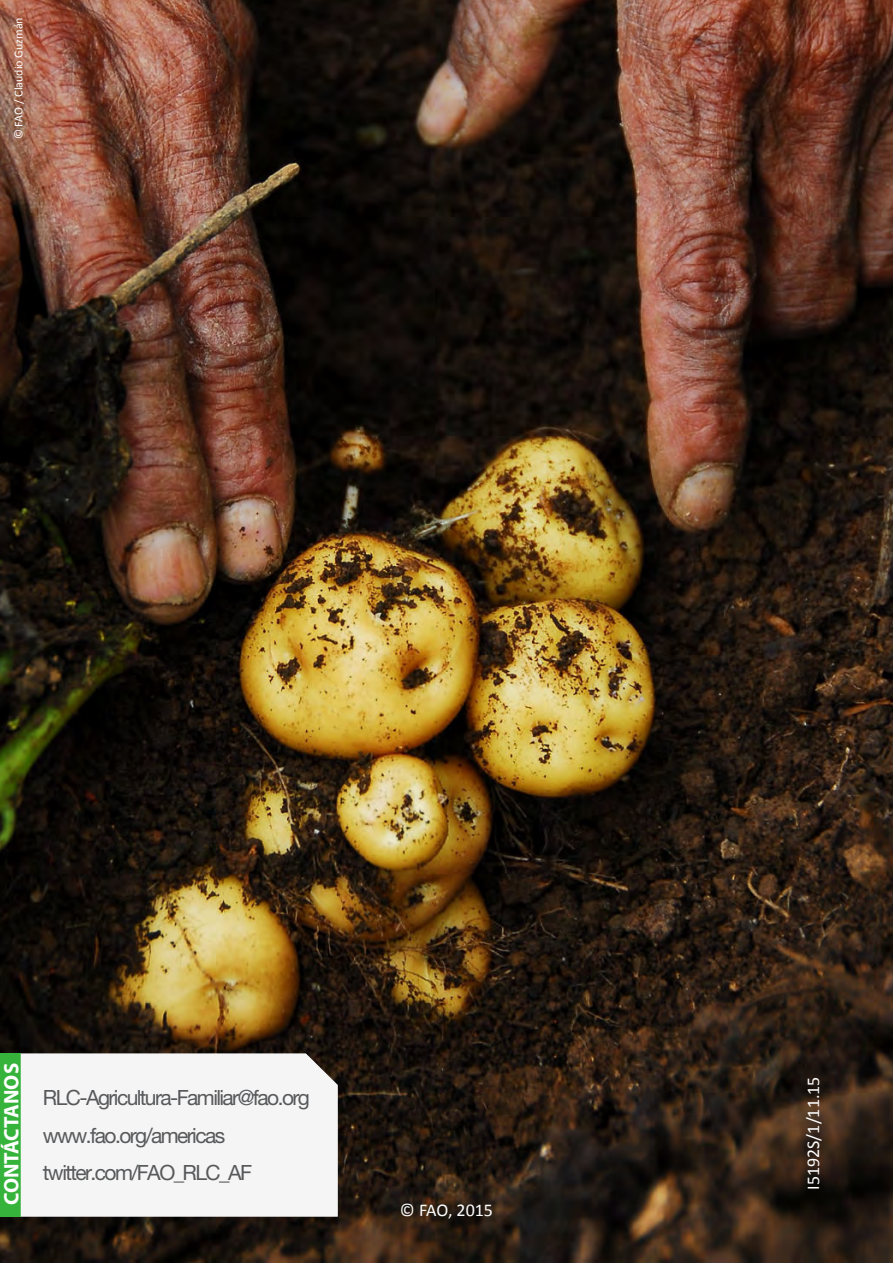
<style>
.page{position:relative;width:893px;height:1263px;background:#fff}
.page>*{position:absolute;margin:0;border:0;box-sizing:border-box;transform-origin:0 0}
.t1{font:21px/37.5px "Helvetica Neue";letter-spacing:-.075em;color:#58595b}
.t2{font:700 21px "Myriad Pro";color:#fff}
.t3{font:18px "Calibri";color:#fff}
.t4{font:12px "Calibri";color:#fff}
</style>
<div class="page">
<img style="left:0;top:0;width:893px;height:1263px">
<div style="left:0;top:1053px;width:21px;height:163px;background:#36b33b"></div>
<div style="left:21px;top:1053px;width:317px;height:163px;background:#f5f5f5"></div>
<p class="t4" style="left:11px;top:139px;width:123px;rotate:-90deg">© FAO / Claudio Guzmán</p>
<p class="t2" style="left:-2px;top:1205px;width:144px;rotate:-90deg">CONTÁCTANOS</p>
<p class="t1" style="left:43px;top:1079px;width:269px">RLC-Agricultura-Familiar@fao.org www.fao.org/americas twitter.com/FAO_RLC_AF</p>
<p class="t3" style="left:400px;top:1198px;width:95px">© FAO, 2015</p>
<p class="t3" style="left:802px;top:1190px;width:115px;rotate:-90deg">I5192S/1/11.15</p>
</div>
